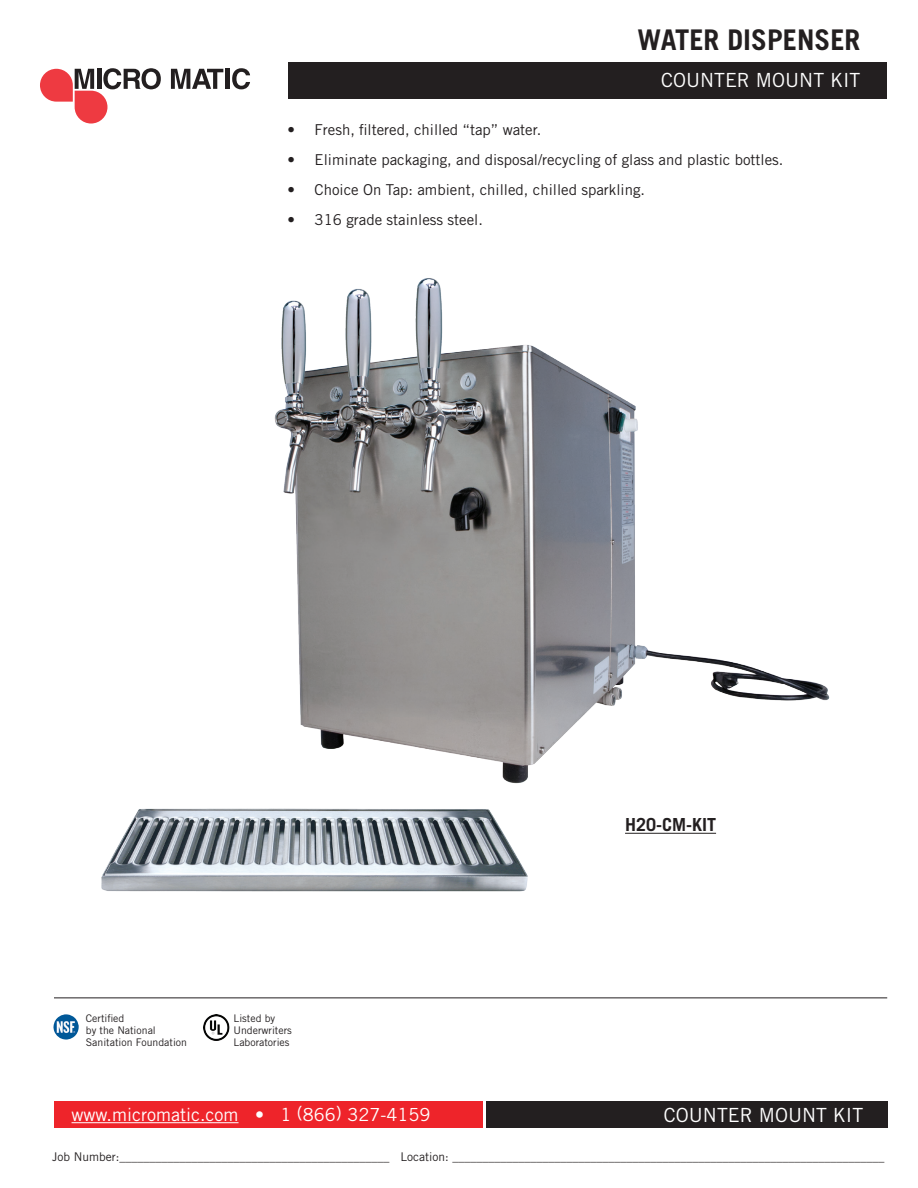
<style>
.page{position:relative;width:918px;height:1188px;background:#fff}
.page>*{position:absolute;margin:0;border:0;box-sizing:border-box;transform-origin:0 0}
.t1{font:700 28.5px "Trade Gothic LT Std";color:#231f20}
.t2{font:19.5px "Trade Gothic LT Std";color:#fff}
.t3{font:18px "Trade Gothic LT Std";color:#fff}
.t4{font:700 18px "Trade Gothic LT Std";color:#231f20}
.t5{font:15px "Trade Gothic LT Std";color:#231f20}
.t6{font:12px "Trade Gothic LT Std";color:#231f20}
.t7{font:10.5px/12px "Trade Gothic LT Std";color:#231f20}
</style>
<div class="page">
<img style="left:53px;top:1014px;width:26px;height:26px">
<div style="left:288px;top:62px;width:599px;height:37px;background:#231f20"></div>
<svg style="left:40px;top:68px;width:121px;height:56px"></svg>
<svg style="left:171px;top:69px;width:52px;height:20px"></svg>
<hr style="left:225px;top:69px;width:4px;height:20px;background:#231f20">
<svg style="left:232px;top:68px;width:18px;height:21px"></svg>
<div style="left:54px;top:1101px;width:428px;height:27px;background:#ee242a"></div>
<div style="left:486px;top:1101px;width:401px;height:27px;background:#231f20"></div>
<hr style="left:54px;top:998px;width:833px;height:1px;background:#231f20">
<img style="left:203px;top:1015px;width:27px;height:25px">
<hr style="left:72px;top:1122px;width:167px;height:1px;background:#fff">
<img style="left:101px;top:808px;width:427px;height:84px">
<img style="left:274px;top:278px;width:556px;height:506px">
<hr style="left:625px;top:833px;width:91px;height:1px;background:#231f20">
<p class="t1" style="left:638px;top:22px;width:224px">WATER DISPENSER</p>
<p class="t2" style="left:661px;top:68px;width:201px">COUNTER MOUNT KIT</p>
<p class="t5" style="left:288px;top:121px;width:255px">• Fresh, filtered, chilled “tap” water.</p>
<p class="t5" style="left:288px;top:151px;width:497px">• Eliminate packaging, and disposal/recycling of glass and plastic bottles.</p>
<p class="t5" style="left:288px;top:181px;width:359px">• Choice On Tap: ambient, chilled, chilled sparkling.</p>
<p class="t5" style="left:288px;top:211px;width:197px">• 316 grade stainless steel.</p>
<p class="t7" style="left:86px;top:1012px;width:103px">Certified<br>by the National<br>Sanitation Foundation</p>
<p class="t7" style="left:234px;top:1012px;width:60px">Listed by<br>Underwriters<br>Laboratories</p>
<p class="t3" style="left:72px;top:1104px;width:360px">www.micromatic.com • 1 (866) 327-4159</p>
<p class="t4" style="left:625px;top:814px;width:93px">H20-CM-KIT</p>
<p class="t2" style="left:664px;top:1103px;width:201px">COUNTER MOUNT KIT</p>
<p class="t6" style="left:52px;top:1150px;width:834px">Job Number:_____________________________________________ Location: ________________________________________________________________________</p>
</div>
